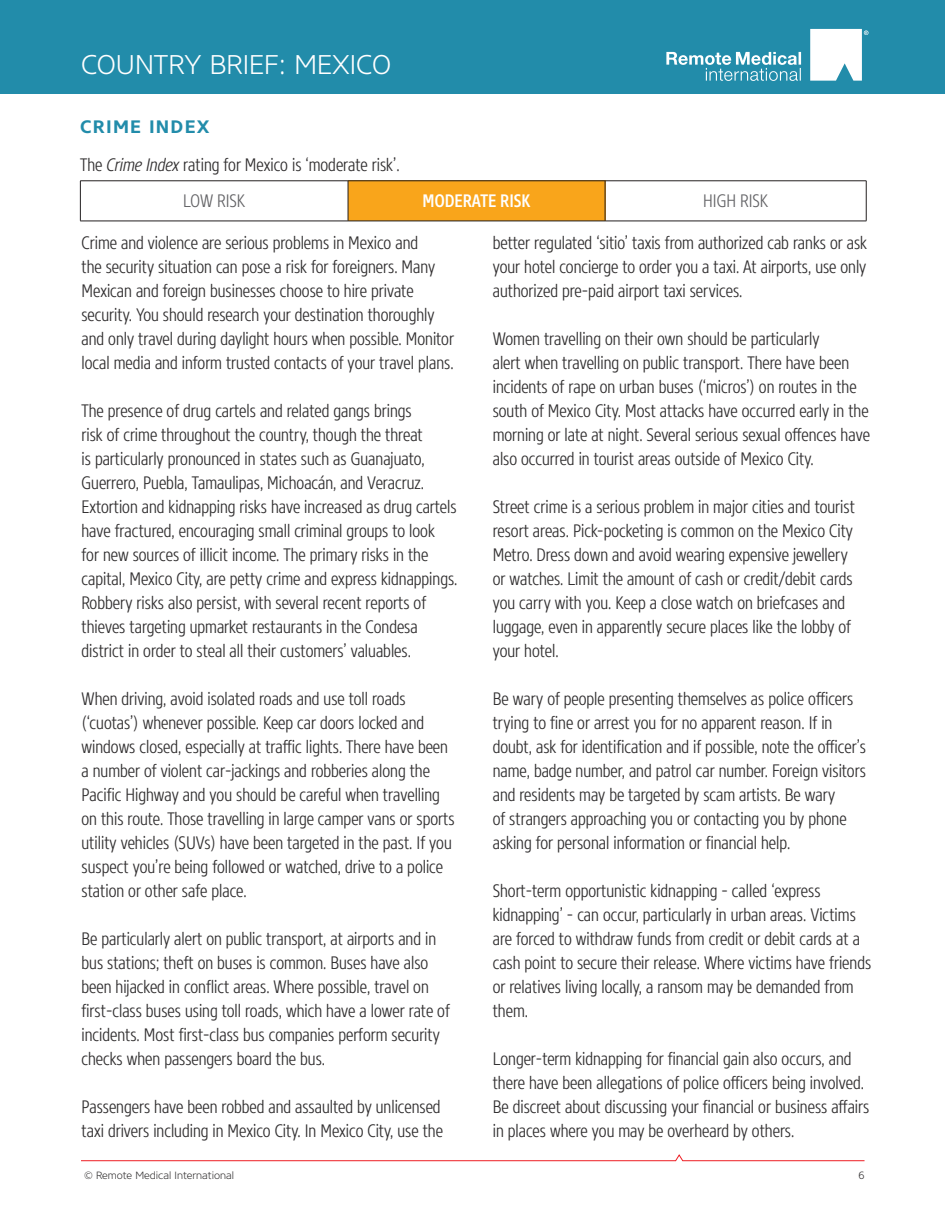
<style>
.page{position:relative;width:945px;height:1215px;background:#fff}
.page>*{position:absolute;margin:0;border:0;box-sizing:border-box;transform-origin:0 0}
.t1{font:300 27px "Core Sans N35";color:#fff}
.t2{font:300 18px/24px "Core Sans N37 Cn";color:#312f30}
.t3{font:300 18px "Core Sans N37 Cn";color:#636366}
.t4{font:500 18px "Core Sans N57 Cn";color:#fff}
.t5{font:700 18px "Core Sans N65";letter-spacing:.07em;color:#228caa}
.t6{font:300 10.5px "Core Sans N35";color:#312f30}
.s1{font-style:italic}
</style>
<div class="page">
<svg style="left:81px;top:1154px;width:784px;height:7px"></svg>
<div style="left:0;top:0;width:945px;height:94px;background:#228caa"></div>
<svg style="left:810px;top:29px;width:59px;height:52px"></svg>
<svg style="left:666px;top:52px;width:135px;height:29px"></svg>
<div style="left:348px;top:181px;width:257px;height:40px;background:#f9a51b"></div>
<hr style="left:80px;top:181px;width:268px;height:1px;background:#231f20">
<hr style="left:80px;top:181px;width:1px;height:40px;background:#231f20">
<hr style="left:348px;top:181px;width:257px;height:1px;background:#231f20">
<hr style="left:348px;top:181px;width:1px;height:40px;background:#231f20">
<hr style="left:605px;top:181px;width:261px;height:1px;background:#231f20">
<hr style="left:605px;top:181px;width:1px;height:40px;background:#231f20">
<hr style="left:866px;top:181px;width:1px;height:40px;background:#231f20">
<hr style="left:80px;top:221px;width:268px;height:1px;background:#231f20">
<hr style="left:348px;top:221px;width:257px;height:1px;background:#231f20">
<hr style="left:605px;top:221px;width:261px;height:1px;background:#231f20">
<h1 class="t1" style="left:81px;top:47px;width:312px">COUNTRY BRIEF: MEXICO</h1>
<p class="t5" style="left:80px;top:115px;width:131px">CRIME INDEX</p>
<p class="t2" style="left:80px;top:153px;width:321px">The <span class="s1">Crime Index</span> rating for Mexico is ‘moderate risk’.</p>
<p class="t3" style="left:183px;top:189px;width:63px">LOW RISK</p>
<p class="t4" style="left:423px;top:189px;width:109px">MODERATE RISK</p>
<p class="t3" style="left:703px;top:189px;width:66px">HIGH RISK</p>
<p class="t2" style="left:82px;top:231px;width:374px">Crime and violence are serious problems in Mexico and<br>the security situation can pose a risk for foreigners. Many Mexican and foreign businesses choose to hire private security. You should research your destination thoroughly and only travel during daylight hours when possible. Monitor local media and inform trusted contacts of your travel plans.</p>
<p class="t2" style="left:82px;top:399px;width:377px">The presence of drug cartels and related gangs brings<br>risk of crime throughout the country, though the threat<br>is particularly pronounced in states such as Guanajuato, Guerrero, Puebla, Tamaulipas, Michoacán, and Veracruz.<br>Extortion and kidnapping risks have increased as drug cartels have fractured, encouraging small criminal groups to look<br>for new sources of illicit income. The primary risks in the capital, Mexico City, are petty crime and express kidnappings.<br>Robbery risks also persist, with several recent reports of thieves targeting upmarket restaurants in the Condesa district in order to steal all their customers’ valuables.</p>
<p class="t2" style="left:82px;top:687px;width:375px">When driving, avoid isolated roads and use toll roads (‘cuotas’) whenever possible. Keep car doors locked and windows closed, especially at traffic lights. There have been a number of violent car-jackings and robberies along the Pacific Highway and you should be careful when travelling on this route. Those travelling in large camper vans or sports utility vehicles (SUVs) have been targeted in the past. If you suspect you’re being followed or watched, drive to a police station or other safe place.</p>
<p class="t2" style="left:82px;top:927px;width:370px">Be particularly alert on public transport, at airports and in bus stations; theft on buses is common. Buses have also been hijacked in conflict areas. Where possible, travel on first-class buses using toll roads, which have a lower rate of incidents. Most first-class bus companies perform security checks when passengers board the bus.</p>
<p class="t2" style="left:82px;top:1095px;width:363px">Passengers have been robbed and assaulted by unlicensed taxi drivers including in Mexico City. In Mexico City, use the</p>
<p class="t2" style="left:493px;top:231px;width:376px;text-align:justify">better regulated ‘sitio’ taxis from authorized cab ranks or ask your hotel concierge to order you a taxi. At airports, use only authorized pre-paid airport taxi services.</p>
<p class="t2" style="left:493px;top:327px;width:379px">Women travelling on their own should be particularly<br>alert when travelling on public transport. There have been incidents of rape on urban buses (‘micros’) on routes in the south of Mexico City. Most attacks have occurred early in the morning or late at night. Several serious sexual offences have also occurred in tourist areas outside of Mexico City.</p>
<p class="t2" style="left:493px;top:495px;width:364px">Street crime is a serious problem in major cities and tourist resort areas. Pick-pocketing is common on the Mexico City Metro. Dress down and avoid wearing expensive jewellery or watches. Limit the amount of cash or credit/debit cards you carry with you. Keep a close watch on briefcases and luggage, even in apparently secure places like the lobby of your hotel.</p>
<p class="t2" style="left:493px;top:687px;width:375px">Be wary of people presenting themselves as police officers trying to fine or arrest you for no apparent reason. If in doubt, ask for identification and if possible, note the officer’s name, badge number, and patrol car number. Foreign visitors and residents may be targeted by scam artists. Be wary<br>of strangers approaching you or contacting you by phone asking for personal information or financial help.</p>
<p class="t2" style="left:493px;top:879px;width:380px">Short-term opportunistic kidnapping - called ‘express kidnapping’ - can occur, particularly in urban areas. Victims are forced to withdraw funds from credit or debit cards at a cash point to secure their release. Where victims have friends or relatives living locally, a ransom may be demanded from them.</p>
<p class="t2" style="left:493px;top:1047px;width:378px">Longer-term kidnapping for financial gain also occurs, and there have been allegations of police officers being involved.<br>Be discreet about discussing your financial or business affairs in places where you may be overheard by others.</p>
<p class="t6" style="left:84px;top:1168px;width:151px">© Remote Medical International</p>
<p class="t6" style="left:858px;top:1168px;width:8px">6</p>
</div>
